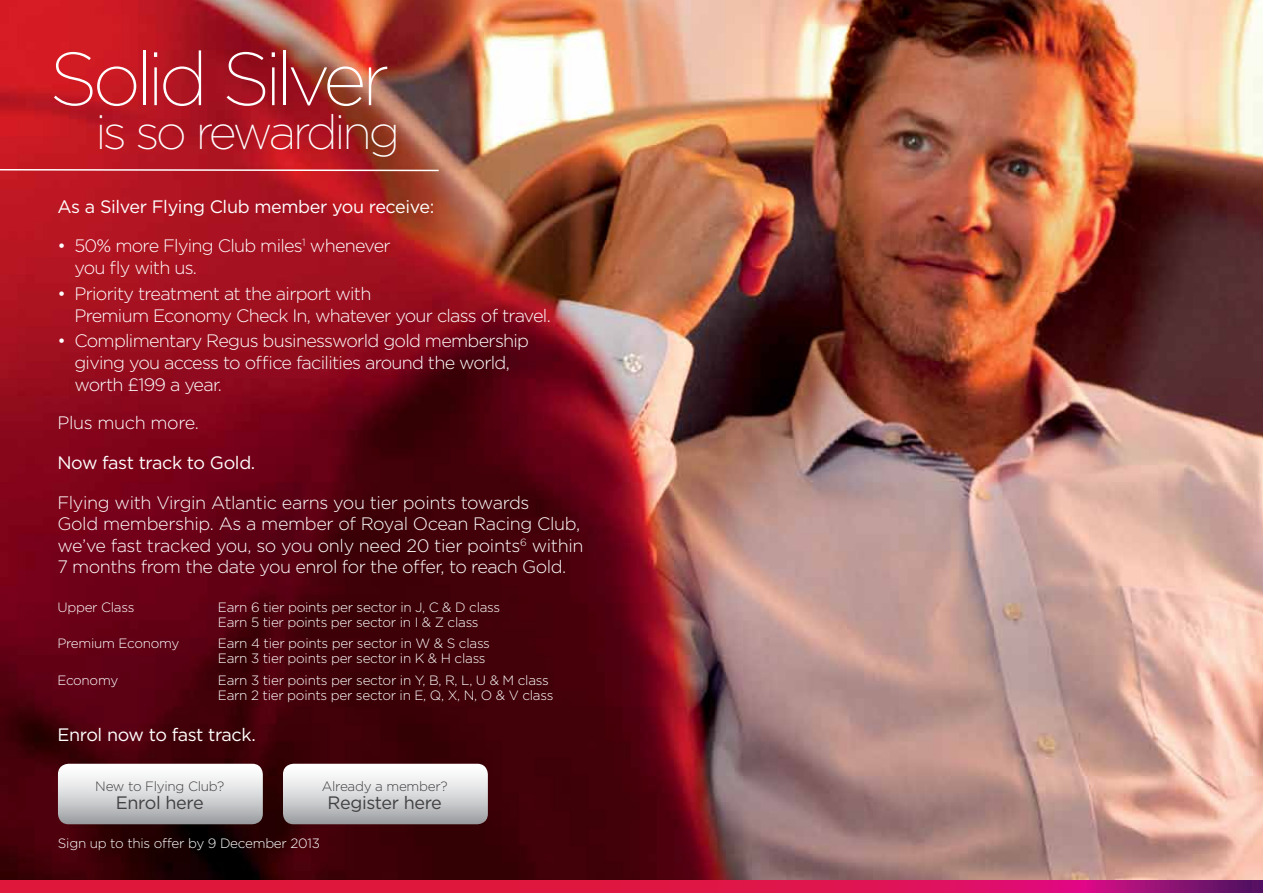
<style>
.page{position:relative;width:1263px;height:893px;background:#fff}
.page>*{position:absolute;margin:0;border:0;box-sizing:border-box;transform-origin:0 0}
.t1{font:200 75px "Gotham";letter-spacing:-.075em;color:#fff}
.t2{font:200 48px "Gotham";letter-spacing:-.07em;color:#fff}
.t3{font:300 18px/21.6px "Gotham";letter-spacing:-.04em;color:#fff}
.t4{font:300 18px/21.6px "Gotham";letter-spacing:-.02em;color:#fff}
.t5{font:18px "Gotham";letter-spacing:-.02em;color:#fff}
.t6{font:18px "Gotham";letter-spacing:-.02em;color:#414042}
.t7{font:300 13.5px/15px "Gotham";letter-spacing:-.02em;color:#fff}
.t8{font:300 13.5px "Gotham";letter-spacing:-.02em;color:#414042}
</style>
<div class="page">
<img style="left:0;top:0;width:1263px;height:880px">
<svg style="left:13px;top:880px;width:1238px;height:13px;background:#d4144e"></svg>
<svg style="left:0;top:168px;width:440px;height:4px;background:#d17174"></svg>
<svg style="left:58px;top:764px;width:205px;height:60px"></svg>
<svg style="left:283px;top:764px;width:205px;height:60px"></svg>
<h1 class="t1" style="left:50px;top:32px;width:341px">Solid Silver</h1>
<h2 class="t2" style="left:95px;top:102px;width:306px">is so rewarding</h2>
<h3 class="t5" style="left:57px;top:195px;width:379px">As a Silver Flying Club member you receive:</h3>
<h3 class="t3" style="left:74px;top:235px;width:318px;text-indent:-17px">• 50% more Flying Club miles<sup>1</sup> whenever you fly with us.</h3>
<h3 class="t3" style="left:74px;top:282px;width:478px;text-indent:-17px">• Priority treatment at the airport with<br>Premium Economy Check In, whatever your class of travel.</h3>
<h3 class="t3" style="left:74px;top:330px;width:456px;text-indent:-17px">• Complimentary Regus businessworld gold membership giving you access to office facilities around the world, worth £199 a year.</h3>
<h3 class="t4" style="left:57px;top:412px;width:143px">Plus much more.</h3>
<h3 class="t5" style="left:57px;top:451px;width:199px">Now fast track to Gold.</h3>
<h3 class="t4" style="left:57px;top:491px;width:528px">Flying with Virgin Atlantic earns you tier points towards<br>Gold membership. As a member of Royal Ocean Racing Club, we’ve fast tracked you, so you only need 20 tier points<sup>6</sup> within 7 months from the date you enrol for the offer, to reach Gold.</h3>
<p class="t7" style="left:57px;top:599px;width:79px">Upper Class</p>
<p class="t7" style="left:218px;top:599px;width:284px">Earn 6 tier points per sector in J, C &amp; D class<br>Earn 5 tier points per sector in I &amp; Z class</p>
<p class="t7" style="left:57px;top:636px;width:124px">Premium Economy</p>
<p class="t7" style="left:218px;top:636px;width:274px">Earn 4 tier points per sector in W &amp; S class<br>Earn 3 tier points per sector in K &amp; H class</p>
<p class="t7" style="left:57px;top:672px;width:62px">Economy</p>
<p class="t7" style="left:218px;top:672px;width:337px">Earn 3 tier points per sector in Y, B, R, L, U &amp; M class<br>Earn 2 tier points per sector in E, Q, X, N, O &amp; V class</p>
<h3 class="t5" style="left:57px;top:723px;width:200px">Enrol now to fast track.</h3>
<p class="t8" style="left:95px;top:778px;width:130px">New to Flying Club?</p>
<h3 class="t6" style="left:116px;top:791px;width:89px">Enrol here</h3>
<p class="t8" style="left:322px;top:778px;width:128px">Already a member?</p>
<h3 class="t6" style="left:328px;top:791px;width:116px">Register here</h3>
<p class="t7" style="left:58px;top:836px;width:263px">Sign up to this offer by 9 December 2013</p>
</div>
